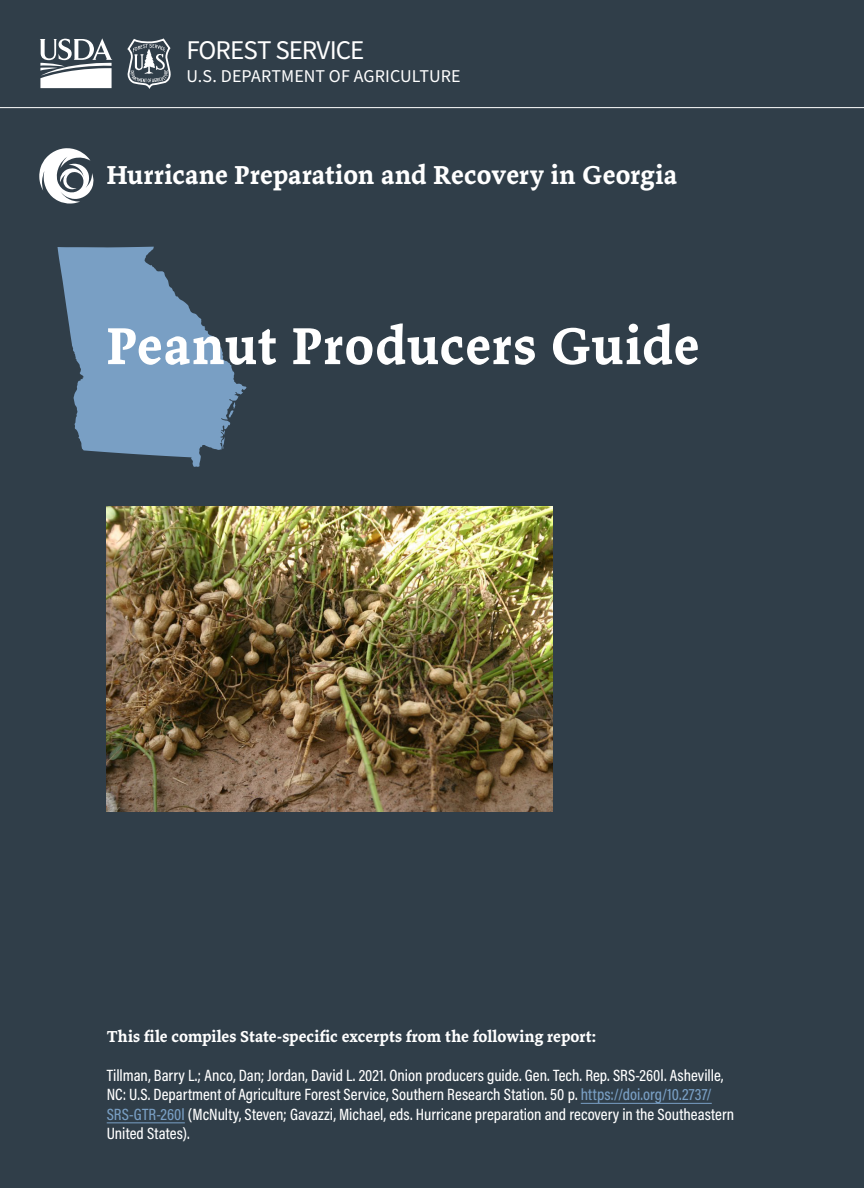
<style>
.page{position:relative;width:864px;height:1188px;background:#303e49}
.page>*{position:absolute;margin:0;border:0;box-sizing:border-box;transform-origin:0 0}
.t1{font:700 54px "Valkyrie T3";letter-spacing:.015em;color:#fff}
.t2{font:700 27px "Valkyrie T3";letter-spacing:.01em;color:#fff}
.t3{font:27px "Source Sans Pro";letter-spacing:-.035em;color:#fff}
.t4{font:18px "Source Sans Pro";letter-spacing:.005em;color:#fff}
.t5{font:500 16.5px/19.5px "Acumin Pro Cond";color:#fff}
.t6{font:700 16.5px "Valkyrie T3";letter-spacing:.005em;color:#fff}
.s1{color:#799fc4}
</style>
<div class="page">
<img style="left:107px;top:506px;width:445px;height:305px">
<svg style="left:39px;top:148px;width:55px;height:56px"></svg>
<hr style="left:581px;top:1103px;width:131px;height:1px;background:#799fc4">
<hr style="left:107px;top:1123px;width:78px;height:1px;background:#799fc4">
<hr style="left:0;top:107px;width:864px;height:1px;background:#fff">
<svg style="left:40px;top:38px;width:72px;height:50px"></svg>
<svg style="left:127px;top:38px;width:44px;height:51px"></svg>
<svg style="left:58px;top:247px;width:189px;height:220px;fill:#799fc4"></svg>
<h2 class="t3" style="left:186px;top:32px;width:179px">FOREST SERVICE</h2>
<p class="t4" style="left:186px;top:64px;width:276px">U.S. DEPARTMENT OF AGRICULTURE</p>
<h2 class="t2" style="left:107px;top:158px;width:572px">Hurricane Preparation and Recovery in Georgia</h2>
<h1 class="t1" style="left:107px;top:312px;width:594px">Peanut Producers Guide</h1>
<p class="t6" style="left:107px;top:1026px;width:491px">This file compiles State-specific excerpts from the following report:</p>
<p class="t5" style="left:107px;top:1065px;width:629px">Tillman, Barry L.; Anco, Dan; Jordan, David L. 2021. Onion producers guide. Gen. Tech. Rep. SRS-260l. Asheville, NC: U.S. Department of Agriculture Forest Service, Southern Research Station. 50 p. <span class="s1">https://doi.org/10.2737/ SRS-GTR-260l</span> (McNulty, Steven; Gavazzi, Michael, eds. Hurricane preparation and recovery in the Southeastern United States).</p>
</div>
